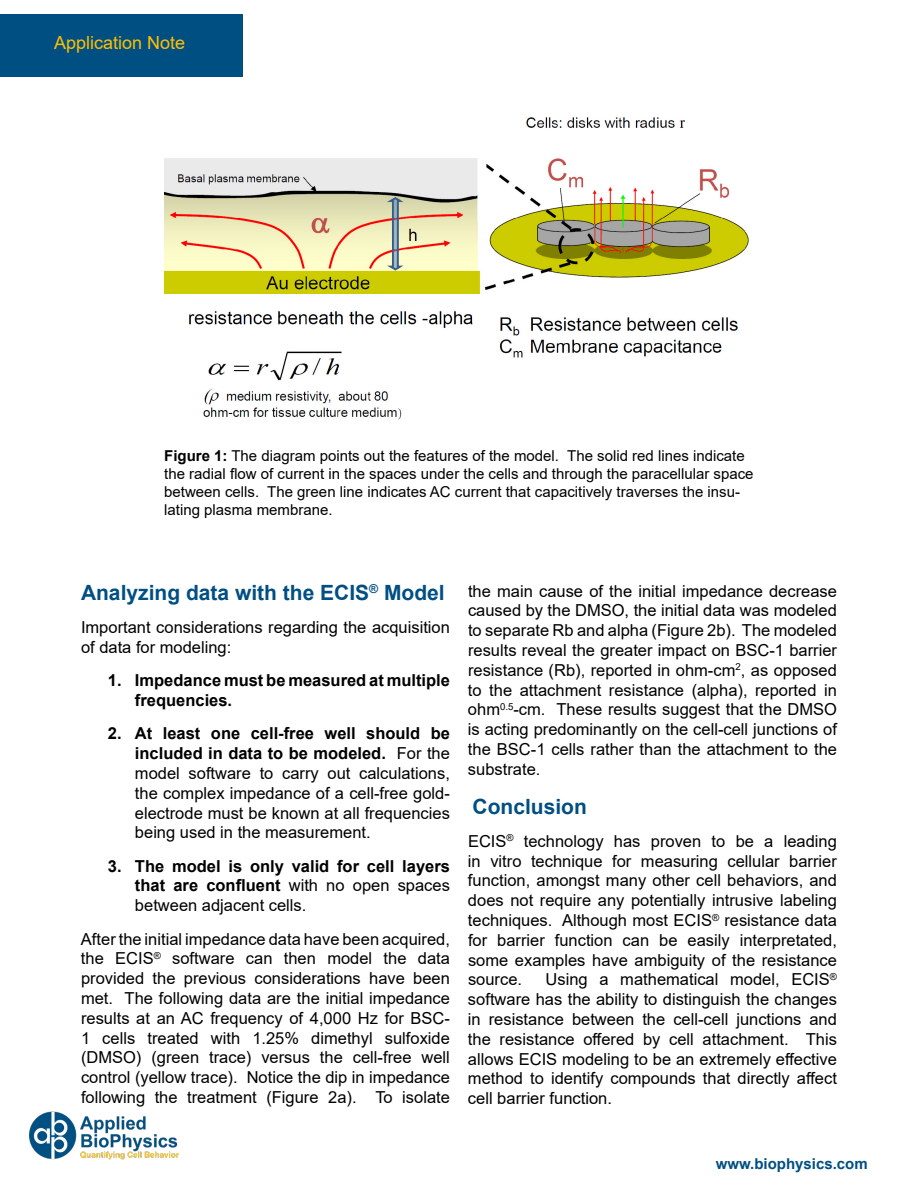
<style>
.page{position:relative;width:918px;height:1188px;background:#fff}
.page>*{position:absolute;margin:0;border:0;box-sizing:border-box;transform-origin:0 0}
.t1{font:700 21px "Arial";color:#004f83}
.t2{font:18px "Arial";color:#ffc000}
.t3{font:16.5px/19.8px "Arial";color:#000;text-align:justify}
.t4{font:700 16.5px/19.8px "Arial";color:#000}
.t5{font:15px/18px "Arial";color:#000}
.t6{font:700 15px "Arial";color:#004f83}
.s1{font-weight:700}
.s2{font-weight:400}
</style>
<div class="page">
<div style="left:0;top:14px;width:243px;height:62px;background:#004f83"></div>
<img style="left:29px;top:1111px;width:150px;height:49px">
<img style="left:164px;top:117px;width:585px;height:303px">
<p class="t2" style="left:54px;top:30px;width:133px">Application Note</p>
<p class="t5" style="left:164px;top:446px;width:591px"><span class="s1">Figure 1:</span> The diagram points out the features of the model. The solid red lines indicate the radial flow of current in the spaces under the cells and through the paracellular space between cells. The green line indicates AC current that capacitively traverses the insu&shy;lating plasma membrane.</p>
<p class="t1" style="left:81px;top:578px;width:365px">Analyzing data with the ECIS<sup>®</sup> Model</p>
<p class="t3" style="left:81px;top:617px;width:370px">Important considerations regarding the acquisition of data for modeling:</p>
<p class="t4" style="left:135px;top:671px;width:317px;text-indent:-27px">1. Impedance must be measured at multiple frequencies.</p>
<p class="t3" style="left:135px;top:724px;width:317px;text-indent:-27px"><span class="s1">2. At least one cell-free well should be included in data to be modeled.</span> For the model software to carry out calculations, the complex impedance of a cell-free gold&shy;electrode must be known at all frequencies being used in the measurement.</p>
<p class="t4" style="left:135px;top:856px;width:317px;text-align:justify;text-indent:-27px">3. The model is only valid for cell layers that are confluent <span class="s2">with no open spaces between adjacent cells.</span></p>
<p class="t3" style="left:81px;top:929px;width:371px">After the initial impedance data have been acquired, the ECIS<sup>®</sup> software can then model the data provided the previous considerations have been met. The following data are the initial impedance results at an AC frequency of 4,000 Hz for BSC-1 cells treated with 1.25% dimethyl sulfoxide (DMSO) (green trace) versus the cell-free well control (yellow trace). Notice the dip in impedance following the treatment (Figure 2a). To isolate</p>
<p class="t3" style="left:468px;top:581px;width:371px">the main cause of the initial impedance decrease caused by the DMSO, the initial data was modeled to separate Rb and alpha (Figure 2b). The modeled results reveal the greater impact on BSC-1 barrier resistance (Rb), reported in ohm-cm<sup>2</sup>, as opposed to the attachment resistance (alpha), reported in ohm<sup>0.5</sup>-cm. These results suggest that the DMSO is acting predominantly on the cell-cell junctions of the BSC-1 cells rather than the attachment to the substrate.</p>
<p class="t1" style="left:473px;top:791px;width:116px">Conclusion</p>
<p class="t3" style="left:468px;top:831px;width:371px">ECIS<sup>®</sup> technology has proven to be a leading in vitro technique for measuring cellular barrier function, amongst many other cell behaviors, and does not require any potentially intrusive labeling techniques. Although most ECIS<sup>®</sup> resistance data for barrier function can be easily interpretated, some examples have ambiguity of the resistance source.</p>
<p class="t3" style="left:468px;top:970px;width:371px;text-indent:78px">Using a mathematical model, ECIS<sup>® </sup>software has the ability to distinguish the changes in resistance between the cell-cell junctions and the resistance offered by cell attachment. This allows ECIS modeling to be an extremely effective method to identify compounds that directly affect cell barrier function.</p>
<p class="t6" style="left:716px;top:1153px;width:153px">www.biophysics.com</p>
</div>
